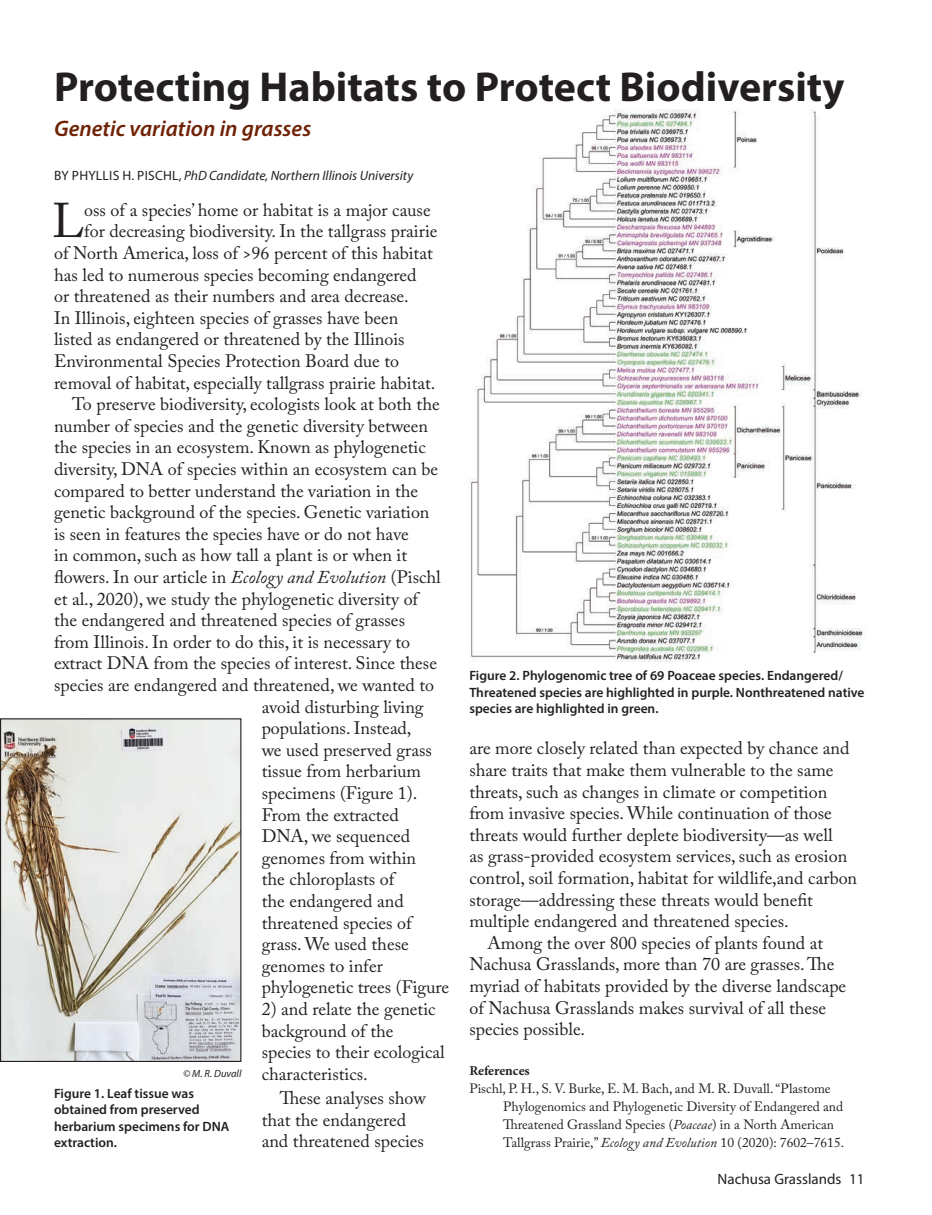
<style>
.page{position:relative;width:932px;height:1215px;background:#fff}
.page>*{position:absolute;margin:0;border:0;box-sizing:border-box;transform-origin:0 0}
.t1{font:48.45px "Adobe Caslon Pro";color:#231f20}
.t2{font:700 42px "Myriad Pro";color:#231f20}
.t3{font:italic 600 22.5px "Myriad Pro";color:#6f2205}
.t4{font:18px/21.6px "Adobe Caslon Pro";color:#231f20}
.t5{font:15px "Myriad Pro";color:#231f20}
.t6{font:600 13.5px/16.5px "Myriad Pro";color:#231f20}
.t7{font:13.5px "Adobe Caslon Pro";color:#231f20}
.t8{font:italic 13.5px "Myriad Pro";color:#231f20}
.t9{font:700 13.5px "Minion Pro";letter-spacing:-.005em;color:#231f20}
.t10{font:italic 10.5px "Myriad Pro";color:#231f20}
.s1{font-style:normal}
.s2{font-style:italic}
</style>
<div class="page">
<img style="left:2px;top:720px;width:237px;height:340px">
<div style="left:0;top:718px;width:241px;height:344px;border:1px solid #231f20"></div>
<img style="left:469px;top:110px;width:396px;height:552px">
<p class="t2" style="left:54px;top:60px;width:792px">Protecting Habitats to Protect Biodiversity</p>
<p class="t3" style="left:54px;top:114px;width:259px">Genetic variation in grasses</p>
<p class="t8" style="left:54px;top:167px;width:360px"><span class="s1">BY PHYLLIS H. PISCHL,</span> PhD Candidate, Northern Illinois University</p>
<p class="t1" style="left:52px;top:192px;width:34px">L</p>
<p class="t4" style="left:84px;top:199px;width:348px">oss of a species’ home or habitat is a major cause</p>
<p class="t4" style="left:84px;top:220px;width:355px">for decreasing biodiversity. In the tallgrass prairie</p>
<p class="t4" style="left:54px;top:242px;width:380px">of North America, loss of &gt;96 percent of this habitat</p>
<p class="t4" style="left:54px;top:264px;width:364px">has led to numerous species becoming endangered</p>
<p class="t4" style="left:54px;top:285px;width:356px">or threatened as their numbers and area decrease.</p>
<p class="t4" style="left:54px;top:307px;width:346px">In Illinois, eighteen species of grasses have been</p>
<p class="t4" style="left:54px;top:328px;width:352px">listed as endangered or threatened by the Illinois</p>
<p class="t4" style="left:54px;top:350px;width:346px">Environmental Species Protection Board due to</p>
<p class="t4" style="left:54px;top:372px;width:383px">removal of habitat, especially tallgrass prairie habitat.</p>
<p class="t4" style="left:72px;top:393px;width:369px">To preserve biodiversity, ecologists look at both the</p>
<p class="t4" style="left:54px;top:415px;width:375px">number of species and the genetic diversity between</p>
<p class="t4" style="left:54px;top:436px;width:373px">the species in an ecosystem. Known as phylogenetic</p>
<p class="t4" style="left:54px;top:458px;width:386px">diversity, DNA of species within an ecosystem can be</p>
<p class="t4" style="left:54px;top:480px;width:366px">compared to better understand the variation in the</p>
<p class="t4" style="left:54px;top:501px;width:377px">genetic background of the species. Genetic variation</p>
<p class="t4" style="left:54px;top:523px;width:356px">is seen in features the species have or do not have</p>
<p class="t4" style="left:54px;top:544px;width:354px">in common, such as how tall a plant is or when it</p>
<p class="t4" style="left:54px;top:566px;width:388px">flowers. In our article in <span class="s2">Ecology and Evolution</span> (Pischl</p>
<p class="t4" style="left:54px;top:588px;width:365px">et al., 2020), we study the phylogenetic diversity of</p>
<p class="t4" style="left:54px;top:609px;width:352px">the endangered and threatened species of grasses</p>
<p class="t4" style="left:54px;top:631px;width:358px">from Illinois. In order to do this, it is necessary to</p>
<p class="t4" style="left:54px;top:652px;width:384px">extract DNA from the species of interest. Since these</p>
<p class="t4" style="left:54px;top:674px;width:381px">species are endangered and threatened, we wanted to</p>
<p class="t4" style="left:262px;top:696px;width:163px">avoid disturbing living</p>
<p class="t4" style="left:262px;top:717px;width:151px">populations. Instead,</p>
<p class="t4" style="left:262px;top:739px;width:172px">we used preserved grass</p>
<p class="t4" style="left:262px;top:760px;width:161px">tissue from herbarium</p>
<p class="t4" style="left:262px;top:782px;width:157px">specimens (Figure 1).</p>
<p class="t4" style="left:262px;top:804px;width:139px">From the extracted</p>
<p class="t4" style="left:262px;top:825px;width:150px">DNA, we sequenced</p>
<p class="t4" style="left:262px;top:847px;width:156px">genomes from within</p>
<p class="t4" style="left:262px;top:868px;width:134px">the chloroplasts of</p>
<p class="t4" style="left:262px;top:890px;width:144px">the endangered and</p>
<p class="t4" style="left:262px;top:912px;width:152px">threatened species of</p>
<p class="t4" style="left:262px;top:933px;width:149px">grass. We used these</p>
<p class="t4" style="left:262px;top:955px;width:123px">genomes to infer</p>
<p class="t4" style="left:262px;top:976px;width:189px">phylogenetic trees (Figure</p>
<p class="t4" style="left:262px;top:998px;width:185px">2) and relate the genetic background of the species to their ecological characteristics.</p>
<p class="t4" style="left:262px;top:1087px;width:165px;text-indent:18px">-ese analyses show that the endangered and threatened species</p>
<p class="t10" style="left:183px;top:1067px;width:60px">© M. R. Duvall</p>
<p class="t6" style="left:54px;top:1085px;width:177px">Figure 1. Leaf tissue was obtained from preserved herbarium specimens for DNA extraction.</p>
<p class="t6" style="left:469px;top:667px;width:397px">Figure 2. Phylogenomic tree of 69 Poaceae species. Endangered/<br>Threatened species are highlighted in purple. Nonthreatened native species are highlighted in green.</p>
<p class="t4" style="left:469px;top:737px;width:381px">are more closely related than expected by chance and</p>
<p class="t4" style="left:469px;top:759px;width:365px">share traits that make them vulnerable to the same</p>
<p class="t4" style="left:469px;top:781px;width:359px">threats, such as changes in climate or competition</p>
<p class="t4" style="left:469px;top:802px;width:364px">from invasive species. While continuation of those</p>
<p class="t4" style="left:469px;top:824px;width:365px">threats would further deplete biodiversity—as well</p>
<p class="t4" style="left:469px;top:845px;width:379px">as grass-provided ecosystem services, such as erosion</p>
<p class="t4" style="left:469px;top:867px;width:389px">control, soil formation, habitat for wildlife,and carbon</p>
<p class="t4" style="left:469px;top:889px;width:345px">storage—addressing these threats would benefit</p>
<p class="t4" style="left:469px;top:910px;width:321px">multiple endangered and threatened species.</p>
<p class="t4" style="left:487px;top:932px;width:337px">Among the over 800 species of plants found at</p>
<p class="t4" style="left:469px;top:953px;width:366px">Nachusa Grasslands, more than 70 are grasses. The</p>
<p class="t4" style="left:469px;top:975px;width:378px">myriad of habitats provided by the diverse landscape</p>
<p class="t4" style="left:469px;top:997px;width:358px">of Nachusa Grasslands makes survival of all these</p>
<p class="t4" style="left:469px;top:1018px;width:117px">species possible.</p>
<p class="t9" style="left:469px;top:1062px;width:62px">References</p>
<p class="t7" style="left:469px;top:1081px;width:363px">Pischl, P. H., S. V. Burke, E. M. Bach, and M. R. Duvall. “Plastome</p>
<p class="t7" style="left:503px;top:1099px;width:341px">Phylogenomics and Phylogenetic Diversity of Endangered and</p>
<p class="t7" style="left:503px;top:1117px;width:332px">Threatened Grassland Species (<span class="s2">Poaceae</span>) in a North American</p>
<p class="t7" style="left:503px;top:1135px;width:342px">Tallgrass Prairie,” <span class="s2">Ecology and Evolution</span> 10 (2020): 7602–7615.</p>
<p class="t5" style="left:717px;top:1170px;width:148px">Nachusa Grasslands 11</p>
</div>
